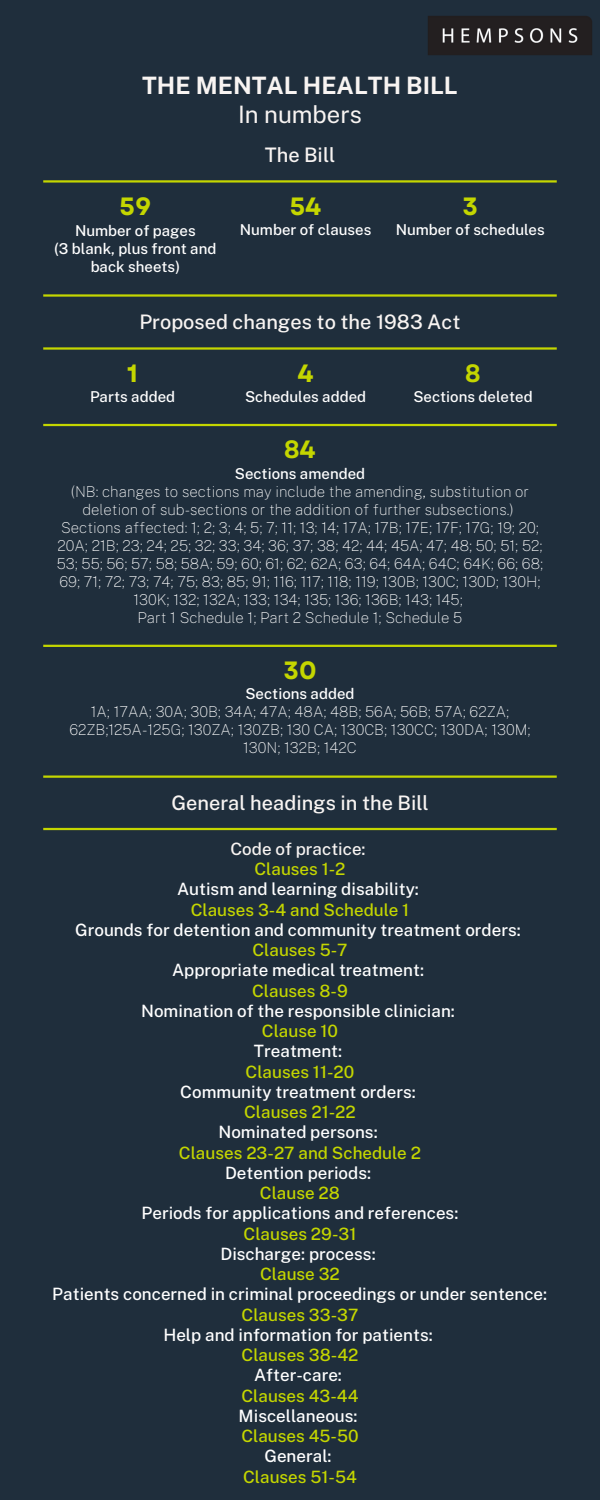
<style>
.page{position:relative;width:600px;height:1500px;background:#1f2e3c}
.page>*{position:absolute;margin:0;border:0;box-sizing:border-box;transform-origin:0 0}
.t1{font:700 25px "Garet";color:#c4d600}
.t2{font:700 24px "Public Sans";color:#f8f4f2}
.t3{font:24px "Public Sans";color:#f8f4f2}
.t4{font:500 20px "Public Sans";color:#f8f4f2}
.t5{font:500 17px "Public Sans";color:#fff}
.t6{font:500 17px "Public Sans";color:#c4d600}
.t7{font:500 17px "Public Sans";color:#f8f4f2}
.t8{font:100 15px/18px "Public Sans";color:#fff;text-align:center}
.t9{font:500 15px/18px "Public Sans";color:#fff;text-align:center}
</style>
<div class="page">
<hr style="left:43px;top:180px;width:514px;height:3px;background:#c4d600">
<hr style="left:43px;top:294px;width:514px;height:3px;background:#c4d600">
<img style="left:428px;top:16px;width:164px;height:39px">
<hr style="left:43px;top:347px;width:514px;height:3px;background:#c4d600">
<hr style="left:43px;top:424px;width:514px;height:2px;background:#c4d600">
<hr style="left:43px;top:645px;width:514px;height:2px;background:#c4d600">
<hr style="left:43px;top:776px;width:514px;height:2px;background:#c4d600">
<hr style="left:43px;top:828px;width:514px;height:2px;background:#c4d600">
<hr style="left:43px;top:1499px;width:514px;height:1px;background:#c4d600">
<h2 class="t2" style="left:142px;top:71px;width:317px">THE MENTAL HEALTH BILL</h2>
<h2 class="t3" style="left:238px;top:100px;width:125px">In numbers</h2>
<p class="t4" style="left:265px;top:143px;width:72px">The Bill</p>
<p class="t1" style="left:120px;top:188px;width:33px">59</p>
<p class="t9" style="left:75px;top:221px;width:122px">Number of pages</p>
<p class="t9" style="left:54px;top:239px;width:164px">(3 blank, plus front and back sheets)</p>
<p class="t1" style="left:290px;top:188px;width:33px">54</p>
<p class="t9" style="left:240px;top:221px;width:133px">Number of clauses</p>
<p class="t1" style="left:462px;top:188px;width:17px">3</p>
<p class="t9" style="left:396px;top:221px;width:151px">Number of schedules</p>
<p class="t4" style="left:139px;top:310px;width:323px">Proposed changes to the 1983 Act</p>
<p class="t1" style="left:127px;top:355px;width:12px">1</p>
<p class="t9" style="left:90px;top:388px;width:87px">Parts added</p>
<p class="t1" style="left:298px;top:355px;width:18px">4</p>
<p class="t9" style="left:245px;top:388px;width:123px">Schedules added</p>
<p class="t1" style="left:465px;top:355px;width:17px">8</p>
<p class="t9" style="left:413px;top:388px;width:121px">Sections deleted</p>
<p class="t1" style="left:284px;top:432px;width:33px">84</p>
<p class="t9" style="left:235px;top:464px;width:132px">Sections amended</p>
<p class="t8" style="left:71px;top:482px;width:460px">(NB: changes to sections may include the amending, substitution or deletion of sub-sections or the addition of further subsections.)</p>
<p class="t8" style="left:57px;top:518px;width:488px">Sections affected: 1; 2; 3; 4; 5; 7; 11; 13; 14; 17A; 17B; 17E; 17F; 17G; 19; 20; 20A; 21B; 23; 24; 25; 32; 33; 34; 36; 37; 38; 42; 44; 45A; 47; 48; 50; 51; 52; 53; 55; 56; 57; 58; 58A; 59; 60; 61; 62; 62A; 63; 64; 64A; 64C; 64K; 66; 68; 69; 71; 72; 73; 74; 75; 83; 85; 91; 116; 117; 118; 119; 130B; 130C; 130D; 130H; 130K; 132; 132A; 133; 134; 135; 136; 136B; 143; 145;</p>
<p class="t8" style="left:138px;top:608px;width:326px">Part 1 Schedule 1; Part 2 Schedule 1; Schedule 5</p>
<p class="t1" style="left:283px;top:652px;width:35px">30</p>
<p class="t9" style="left:245px;top:685px;width:111px">Sections added</p>
<p class="t8" style="left:69px;top:703px;width:463px">1A; 17AA; 30A; 30B; 34A; 47A; 48A; 48B; 56A; 56B; 57A; 62ZA;<br>62ZB;125A-125G; 130ZA; 130ZB; 130 CA; 130CB; 130CC; 130DA; 130M;<br>130N; 132B; 142C</p>
<p class="t4" style="left:171px;top:791px;width:259px">General headings in the Bill</p>
<p class="t7" style="left:230px;top:839px;width:137px">Code of practice:</p>
<p class="t6" style="left:254px;top:859px;width:93px">Clauses 1-2</p>
<p class="t5" style="left:177px;top:879px;width:243px">Autism and learning disability:</p>
<p class="t6" style="left:191px;top:899px;width:220px">Clauses 3-4 and Schedule 1</p>
<p class="t5" style="left:75px;top:920px;width:447px">Grounds for detention and community treatment orders:</p>
<p class="t6" style="left:252px;top:940px;width:97px">Clauses 5-7</p>
<p class="t5" style="left:172px;top:960px;width:253px">Appropriate medical treatment:</p>
<p class="t6" style="left:252px;top:980px;width:97px">Clauses 8-9</p>
<p class="t5" style="left:141px;top:1001px;width:315px">Nomination of the responsible clinician:</p>
<p class="t6" style="left:262px;top:1021px;width:78px">Clause 10</p>
<p class="t5" style="left:254px;top:1041px;width:90px">Treatment:</p>
<p class="t6" style="left:246px;top:1061px;width:110px">Clauses 11-20</p>
<p class="t5" style="left:180px;top:1082px;width:237px">Community treatment orders:</p>
<p class="t6" style="left:244px;top:1102px;width:113px">Clauses 21-22</p>
<p class="t5" style="left:218px;top:1122px;width:161px">Nominated persons:</p>
<p class="t6" style="left:179px;top:1142px;width:244px">Clauses 23-27 and Schedule 2</p>
<p class="t5" style="left:225px;top:1163px;width:148px">Detention periods:</p>
<p class="t6" style="left:260px;top:1183px;width:82px">Clause 28</p>
<p class="t5" style="left:142px;top:1203px;width:318px">Periods for applications and references:</p>
<p class="t6" style="left:244px;top:1223px;width:114px">Clauses 29-31</p>
<p class="t5" style="left:220px;top:1244px;width:157px">Discharge: process:</p>
<p class="t6" style="left:260px;top:1264px;width:81px">Clause 32</p>
<p class="t5" style="left:52px;top:1284px;width:496px">Patients concerned in criminal proceedings or under sentence:</p>
<p class="t6" style="left:242px;top:1304px;width:118px">Clauses 33-37</p>
<p class="t5" style="left:163px;top:1325px;width:271px">Help and information for patients:</p>
<p class="t6" style="left:242px;top:1345px;width:118px">Clauses 38-42</p>
<p class="t5" style="left:254px;top:1365px;width:89px">After-care:</p>
<p class="t6" style="left:241px;top:1385px;width:119px">Clauses 43-44</p>
<p class="t5" style="left:239px;top:1406px;width:120px">Miscellaneous:</p>
<p class="t6" style="left:241px;top:1426px;width:119px">Clauses 45-50</p>
<p class="t5" style="left:264px;top:1446px;width:69px">General:</p>
<p class="t6" style="left:243px;top:1466px;width:115px">Clauses 51-54</p>
</div>
